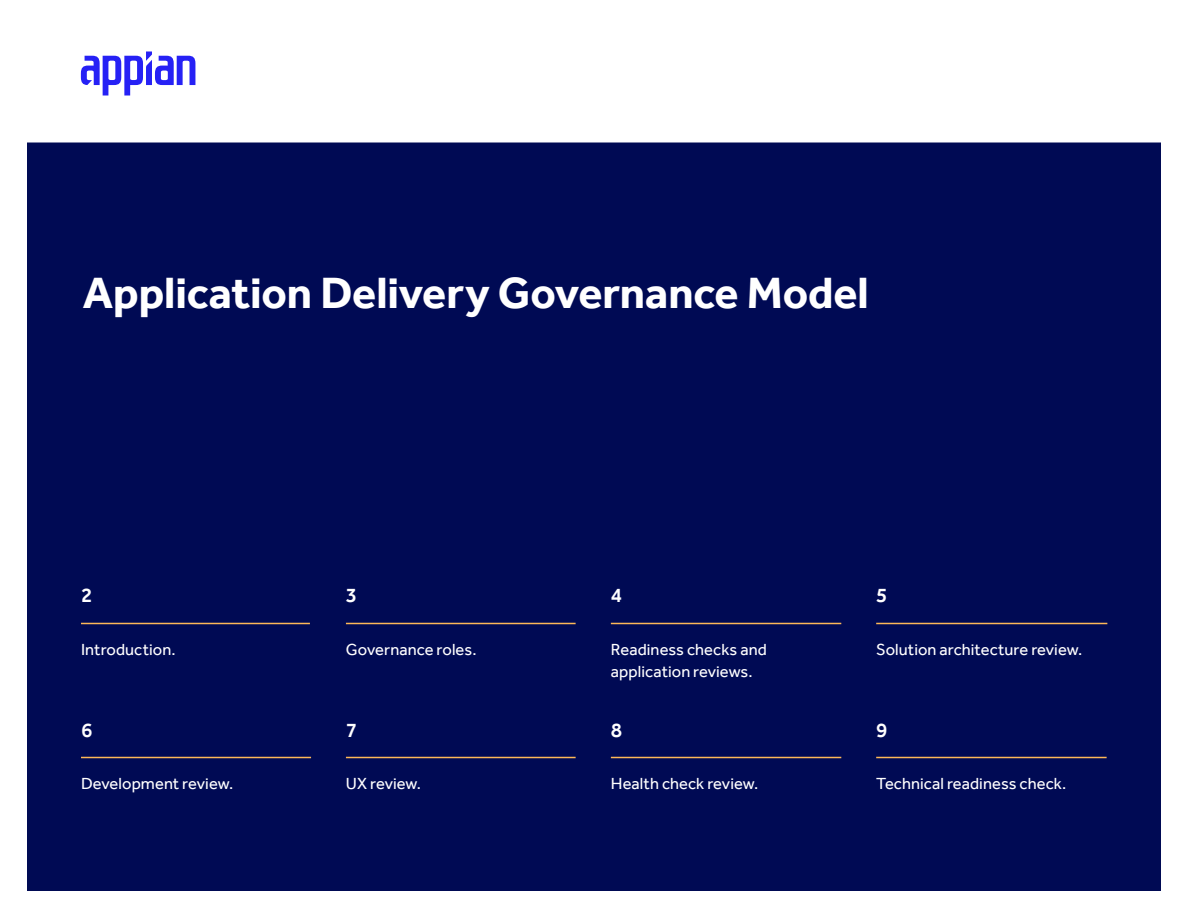
<style>
.page{position:relative;width:1188px;height:918px;background:#fff}
.page>*{position:absolute;margin:0;border:0;box-sizing:border-box;transform-origin:0 0}
.t1{font:700 45px "Effra";letter-spacing:-.005em;color:#fff}
.t2{font:500 21px "Effra";color:#fff}
.t3{font:16.5px/22.5px "Effra";letter-spacing:.005em;color:#fff}
</style>
<div class="page">
<div style="left:27px;top:143px;width:1134px;height:748px;background:#000a54"></div>
<svg style="left:81px;top:51px;width:114px;height:45px"></svg>
<hr style="left:81px;top:623px;width:229px;height:1px;background:#fcb858">
<hr style="left:346px;top:623px;width:230px;height:1px;background:#fcb858">
<hr style="left:611px;top:623px;width:230px;height:1px;background:#fcb858">
<hr style="left:876px;top:623px;width:231px;height:1px;background:#fcb858">
<hr style="left:81px;top:757px;width:230px;height:1px;background:#fcb858">
<hr style="left:346px;top:757px;width:230px;height:1px;background:#fcb858">
<hr style="left:611px;top:757px;width:230px;height:1px;background:#fcb858">
<hr style="left:876px;top:757px;width:231px;height:1px;background:#fcb858">
<h1 class="t1" style="left:83px;top:266px;width:787px">Application Delivery Governance Model</h1>
<p class="t2" style="left:81px;top:583px;width:13px">2</p>
<p class="t2" style="left:346px;top:583px;width:13px">3</p>
<p class="t2" style="left:611px;top:583px;width:13px">4</p>
<p class="t2" style="left:876px;top:583px;width:13px">5</p>
<p class="t3" style="left:81px;top:638px;width:96px">Introduction.</p>
<p class="t3" style="left:346px;top:638px;width:132px">Governance roles.</p>
<p class="t3" style="left:611px;top:638px;width:157px">Readiness checks and application reviews.</p>
<p class="t3" style="left:876px;top:638px;width:208px">Solution architecture review.</p>
<p class="t2" style="left:81px;top:717px;width:13px">6</p>
<p class="t2" style="left:346px;top:717px;width:13px">7</p>
<p class="t2" style="left:611px;top:717px;width:13px">8</p>
<p class="t2" style="left:876px;top:717px;width:13px">9</p>
<p class="t3" style="left:81px;top:772px;width:154px">Development review.</p>
<p class="t3" style="left:346px;top:772px;width:77px">UX review.</p>
<p class="t3" style="left:611px;top:772px;width:149px">Health check review.</p>
<p class="t3" style="left:876px;top:772px;width:192px">Technical readiness check.</p>
</div>
